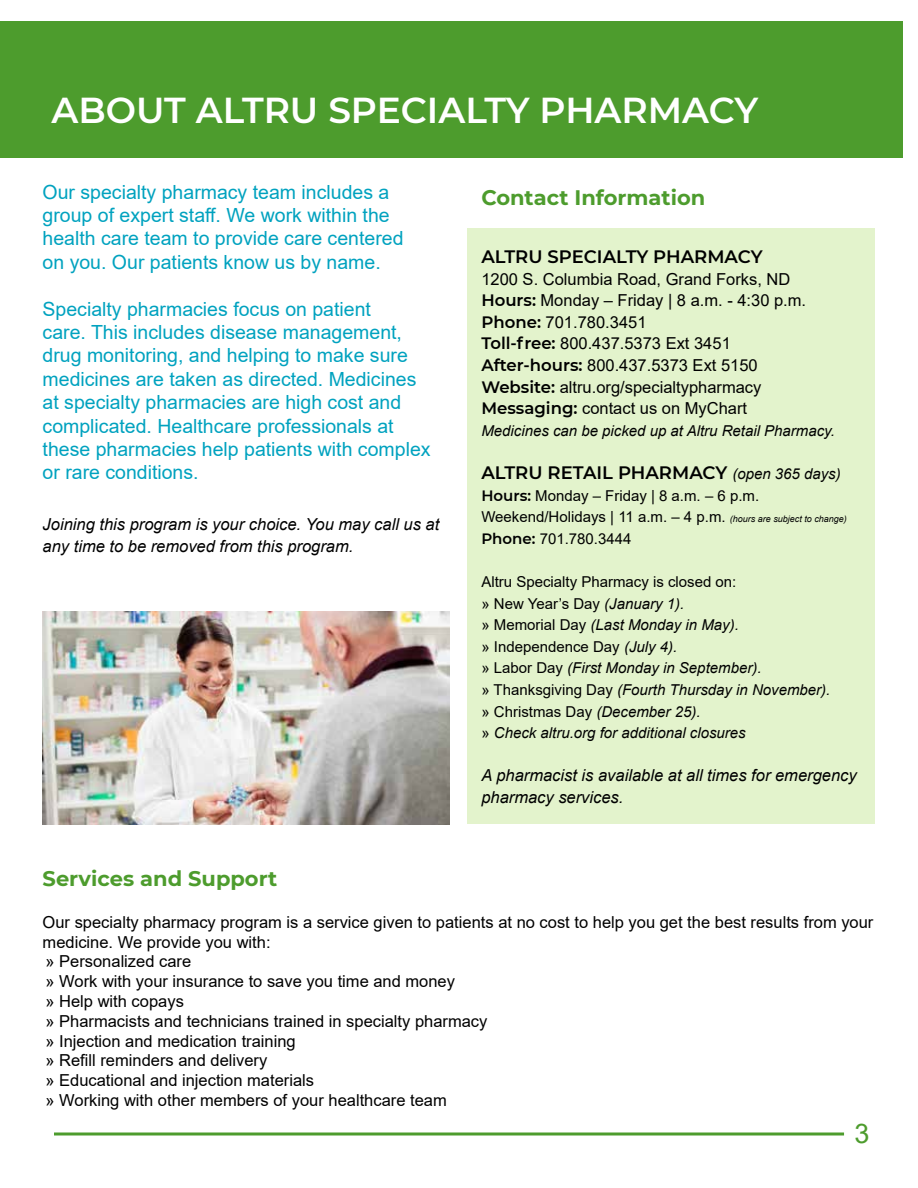
<style>
.page{position:relative;width:918px;height:1188px;background:#fff}
.page>*{position:absolute;margin:0;border:0;box-sizing:border-box;transform-origin:0 0}
.t1{font:600 36px "Montserrat";color:#fff}
.t2{font:27px "Arial";color:#4d9c2d}
.t3{font:700 21px "Montserrat";color:#4d9c2d}
.t4{font:19.5px/23.4px "Arial";color:#00a2bf}
.t5{font:600 18px "Montserrat";color:#000}
.t6{font:16.5px/19.8px "Arial";color:#000}
.t7{font:italic 16.5px/21.6px "Arial";color:#000}
.t8{font:italic 15px/21.6px "Arial";color:#000}
.t9{font:15px/21.6px "Arial";color:#000}
.s1{font-family:"Montserrat";font-weight:600}
.s2{font-family:"Arial";font-weight:400;font-style:italic;font-size:15px}
.s3{font-style:italic;font-size:9px}
.s4{font-style:normal}
</style>
<div class="page">
<div style="left:467px;top:229px;width:408px;height:595px;background:#e3f3cc"></div>
<div style="left:0;top:22px;width:903px;height:136px;background:#4d9c2d"></div>
<svg style="left:54px;top:1132px;width:790px;height:4px;background:#79b461"></svg>
<img style="left:43px;top:611px;width:406px;height:213px">
<h1 class="t1" style="left:52px;top:85px;width:708px">ABOUT ALTRU SPECIALTY PHARMACY</h1>
<p class="t4" style="left:43px;top:180px;width:362px">Our specialty pharmacy team includes a group of expert staff. We work within the health care team to provide care centered on you. Our patients know us by name.</p>
<p class="t4" style="left:43px;top:297px;width:389px">Specialty pharmacies focus on patient<br>care. This includes disease management, drug monitoring, and helping to make sure medicines are taken as directed. Medicines at specialty pharmacies are high cost and complicated. Healthcare professionals at these pharmacies help patients with complex or rare conditions.</p>
<p class="t7" style="left:43px;top:514px;width:398px">Joining this program is your choice. You may call us at any time to be removed from this program.</p>
<p class="t3" style="left:481px;top:182px;width:225px">Contact Information</p>
<p class="t5" style="left:481px;top:244px;width:283px">ALTRU SPECIALTY PHARMACY</p>
<p class="t6" style="left:481px;top:268px;width:326px;line-height:21.6px">1200 S. Columbia Road, Grand Forks, ND <span class="s1">Hours:</span> Monday – Friday | 8 a.m. - 4:30 p.m.<br><span class="s1">Phone:</span> 701.780.3451<br><span class="s1">Toll-free:</span> 800.437.5373 Ext 3451<br><span class="s1">After-hours:</span> 800.437.5373 Ext 5150<br><span class="s1">Website:</span> altru.org/specialtypharmacy <span class="s1">Messaging:</span> contact us on MyChart</p>
<p class="t8" style="left:481px;top:420px;width:355px">Medicines can be picked up at Altru Retail Pharmacy.</p>
<p class="t5" style="left:481px;top:460px;width:361px">ALTRU RETAIL PHARMACY <span class="s2">(open 365 days)</span></p>
<p class="t9" style="left:481px;top:484px;width:367px"><span class="s1">Hours:</span> Monday – Friday | 8 a.m. – 6 p.m.<br>Weekend/Holidays | 11 a.m. – 4 p.m. <span class="s3">(hours are subject to change)<br></span><span class="s1">Phone:</span> 701.780.3444</p>
<p class="t8" style="left:481px;top:571px;width:351px"><span class="s4">Altru Specialty Pharmacy is closed on:<br>» New Year’s Day</span> (January 1).<br><span class="s4">» Memorial Day</span> (Last Monday in May).<br><span class="s4">» Independence Day</span> (July 4).<br><span class="s4">» Labor Day</span> (First Monday in September).<br><span class="s4">» Thanksgiving Day</span> (Fourth Thursday in November). <span class="s4">» Christmas Day</span> (December 25).<br><span class="s4">»</span> Check altru.org for additional closures</p>
<p class="t7" style="left:481px;top:765px;width:377px">A pharmacist is available at all times for emergency pharmacy services.</p>
<p class="t3" style="left:43px;top:864px;width:236px">Services and Support</p>
<p class="t6" style="left:43px;top:912px;width:832px">Our specialty pharmacy program is a service given to patients at no cost to help you get the best results from your medicine. We provide you with:<br>» Personalized care<br>» Work with your insurance to save you time and money<br>» Help with copays<br>» Pharmacists and technicians trained in specialty pharmacy<br>» Injection and medication training<br>» Refill reminders and delivery<br>» Educational and injection materials<br>» Working with other members of your healthcare team</p>
<h2 class="t2" style="left:855px;top:1115px;width:17px">3</h2>
</div>
